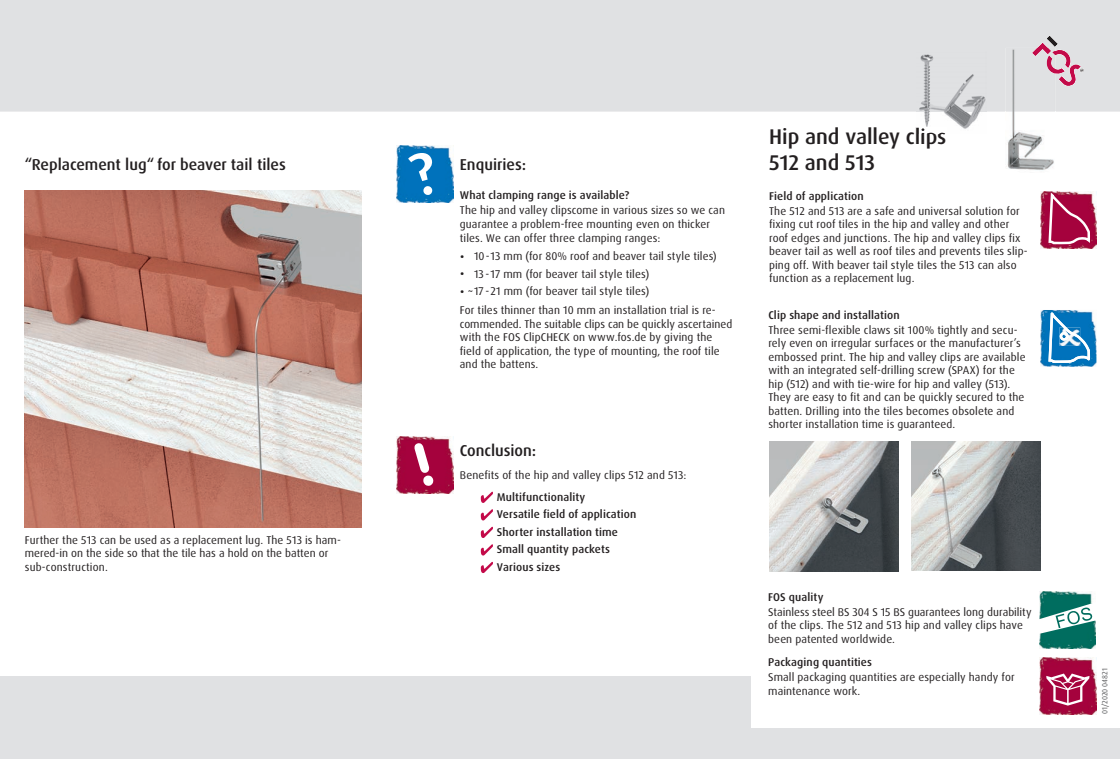
<style>
.page{position:relative;width:1120px;height:759px;background:#fff}
.page>*{position:absolute;margin:0;border:0;box-sizing:border-box;transform-origin:0 0}
.t1{font:500 21.25px/25.5px "Dax OT";letter-spacing:-.005em;color:#231f20}
.t2{font:500 15.75px "Dax OT";color:#231f20}
.t3{font:11.25px/13.5px "Dax OT";letter-spacing:.01em;color:#231f20}
.t4{font:500 11.25px/17.5px "Dax OT";letter-spacing:.01em;color:#231f20}
.t5{font:7.5px "Dax OT";color:#57585a}
.s1{font-size:15px}
</style>
<div class="page">
<div style="left:0;top:676px;width:1120px;height:82px;background:#e0e1e3"></div>
<div style="left:751px;top:636px;width:369px;height:91px;background:#fff"></div>
<div style="left:0;top:0;width:1120px;height:112px;background:#e0e1e3"></div>
<img style="left:397px;top:145px;width:56px;height:57px">
<svg style="left:408px;top:151px;width:25px;height:44px"></svg>
<svg style="left:481px;top:491px;width:12px;height:11px"></svg>
<svg style="left:481px;top:526px;width:12px;height:11px"></svg>
<svg style="left:481px;top:509px;width:12px;height:11px"></svg>
<svg style="left:481px;top:544px;width:12px;height:11px"></svg>
<svg style="left:481px;top:561px;width:12px;height:12px"></svg>
<img style="left:397px;top:436px;width:56px;height:57px">
<svg style="left:414px;top:443px;width:19px;height:43px"></svg>
<img style="left:1005px;top:48px;width:50px;height:122px">
<svg style="left:1032px;top:35px;width:52px;height:51px;background:#d8bcc8"></svg>
<img style="left:1046px;top:56px;width:9px;height:17px">
<img style="left:916px;top:51px;width:70px;height:78px">
<img style="left:916px;top:128px;width:30px;height:5px">
<img style="left:1040px;top:191px;width:56px;height:57px">
<img style="left:769px;top:441px;width:129px;height:130px">
<img style="left:911px;top:441px;width:129px;height:129px">
<img style="left:25px;top:191px;width:336px;height:336px">
<img style="left:1039px;top:657px;width:57px;height:57px">
<svg style="left:1046px;top:673px;width:43px;height:32px"></svg>
<img style="left:1039px;top:591px;width:56px;height:57px">
<svg style="left:1039px;top:594px;width:56px;height:45px"></svg>
<img style="left:1040px;top:310px;width:56px;height:56px">
<svg style="left:1047px;top:192px;width:44px;height:171px"></svg>
<h2 class="t2" style="left:25px;top:154px;width:263px">“Replacement lug“ for beaver tail tiles</h2>
<p class="t3" style="left:25px;top:532px;width:318px">Further the 513 can be used as a replacement lug. The 513 is ham&shy;mered-in on the side so that the tile has a hold on the batten or sub-construction.</p>
<h2 class="t2" style="left:460px;top:154px;width:68px">Enquiries:</h2>
<p class="t4" style="left:460px;top:187px;width:171px">What clamping range is available?</p>
<p class="t3" style="left:460px;top:204px;width:267px">The hip and valley clipscome in various sizes so we can guarantee a problem-free mounting even on thicker tiles. We can offer three clamping ranges:</p>
<p class="t3" style="left:460px;top:249px;width:258px"><span class="s1">•</span> 10-13 mm (for 80% roof and beaver tail style tiles)</p>
<p class="t3" style="left:460px;top:267px;width:191px"><span class="s1">•</span> 13 -17 mm (for beaver tail style tiles)</p>
<p class="t3" style="left:460px;top:282px;width:257px;line-height:18.8px"><span class="s1">•</span> ~17-21 mm (for beaver tail style tiles)<br>For tiles thinner than 10 mm an installation trial is re-</p>
<p class="t3" style="left:460px;top:317px;width:274px">commended. The suitable clips can be quickly ascertained with the FOS ClipCHECK on www.fos.de by giving the field of application, the type of mounting, the roof tile and the battens.</p>
<h2 class="t2" style="left:460px;top:440px;width:78px">Conclusion:</h2>
<p class="t3" style="left:460px;top:468px;width:228px">Benefits of the hip and valley clips 512 and 513:</p>
<p class="t4" style="left:497px;top:488px;width:141px">Multifunctionality<br>Versatile field of application<br>Shorter installation time<br>Small quantity packets<br>Various sizes</p>
<h1 class="t1" style="left:769px;top:124px;width:179px">Hip and valley clips<br>512 and 513</h1>
<p class="t4" style="left:769px;top:187px;width:96px">Field of application</p>
<p class="t3" style="left:769px;top:204px;width:260px">The 512 and 513 are a safe and universal solution for fixing cut roof tiles in the hip and valley and other roof edges and junctions. The hip and valley clips fix beaver tail as well as roof tiles and prevents tiles slip&shy;ping off. With beaver tail style tiles the 513 can also function as a replacement lug.</p>
<p class="t4" style="left:768px;top:306px;width:133px">Clip shape and installation</p>
<p class="t3" style="left:768px;top:323px;width:259px">Three semi-flexible claws sit 100% tightly and secu&shy;rely even on irregular surfaces or the manufacturer’s embossed print. The hip and valley clips are available with an integrated self-drilling screw (SPAX) for the hip (512) and with tie-wire for hip and valley (513).<br>They are easy to fit and can be quickly secured to the batten. Drilling into the tiles becomes obsolete and shorter installation time is guaranteed.</p>
<p class="t4" style="left:768px;top:588px;width:57px">FOS quality</p>
<p class="t3" style="left:768px;top:605px;width:265px">Stainless steel BS 304 S 15 BS guarantees long durability of the clips. The 512 and 513 hip and valley clips have been patented worldwide.</p>
<p class="t4" style="left:768px;top:653px;width:105px">Packaging quantities</p>
<p class="t3" style="left:768px;top:670px;width:248px">Small packaging quantities are especially handy for maintenance work.</p>
<p class="t5" style="left:1100px;top:713px;width:47px;rotate:-90deg">01/2020 04821</p>
</div>
